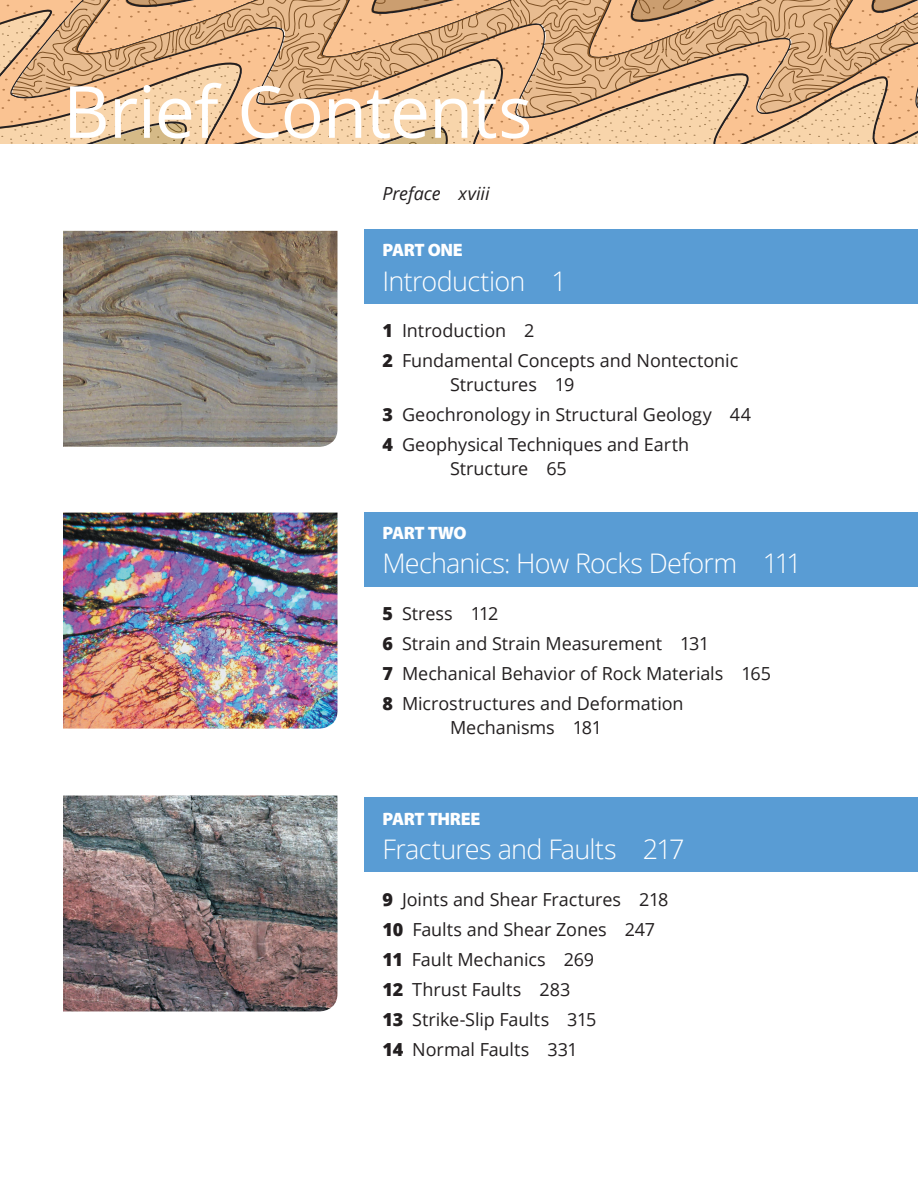
<style>
.page{position:relative;width:918px;height:1188px;background:#fff}
.page>*{position:absolute;margin:0;border:0;box-sizing:border-box;transform-origin:0 0}
.FMCT_BTOC{font:72px "Open Sans";letter-spacing:-.015em;color:#fff}
.CONT1_BTOC{font:300 27px "Open Sans";letter-spacing:-.03em;color:#fff}
.CONT2_BTOC{font:18px/24px "Open Sans";letter-spacing:-.005em;color:#231f20}
.CONT1_BTOC-2{font:900 18px "Myriad Pro";letter-spacing:-.02em;color:#fff}
.CONT2_FMBM{font:italic 18px "Open Sans";letter-spacing:-.005em;color:#231f20}
.s1{font-weight:800}
</style>
<div class="page">
<svg style="left:0;top:25px;width:918px;height:29px;background:#dbad80"></svg>
<svg style="left:0;top:54px;width:918px;height:90px;background:#e2b88d"></svg>
<div style="left:364px;top:230px;width:554px;height:74px;background:#599cd4"></div>
<div style="left:364px;top:513px;width:554px;height:74px;background:#599cd4"></div>
<div style="left:364px;top:797px;width:554px;height:74px;background:#599cd4"></div>
<img style="left:63px;top:513px;width:275px;height:216px">
<img style="left:63px;top:231px;width:275px;height:216px">
<img style="left:63px;top:795px;width:275px;height:216px">
<svg style="left:0;top:0;width:918px;height:25px;background:#daab7f"></svg>
<p class="FMCT_BTOC" style="left:63px;top:62px;width:471px">Brief Contents</p>
<p class="CONT2_FMBM" style="left:382px;top:181px;width:109px">Preface xviii</p>
<p class="CONT1_BTOC-2" style="left:382px;top:238px;width:82px">PART ONE</p>
<p class="CONT1_BTOC" style="left:382px;top:263px;width:186px">Introduction 1</p>
<p class="CONT2_BTOC" style="left:382px;top:318px;width:153px"><span class="s1">1</span> Introduction 2</p>
<p class="CONT2_BTOC" style="left:450px;top:348px;width:290px;text-indent:-68px"><span class="s1">2</span> Fundamental Concepts and Nontectonic<br>Structures 19</p>
<p class="CONT2_BTOC" style="left:382px;top:402px;width:370px"><span class="s1">3</span> Geochronology in Structural Geology 44</p>
<p class="CONT2_BTOC" style="left:450px;top:432px;width:241px;text-indent:-68px"><span class="s1">4</span> Geophysical Techniques and Earth<br>Structure 65</p>
<p class="CONT1_BTOC-2" style="left:382px;top:521px;width:86px">PART TWO</p>
<p class="CONT1_BTOC" style="left:382px;top:545px;width:421px">Mechanics: How Rocks Deform 111</p>
<p class="CONT2_BTOC" style="left:382px;top:601px;width:118px"><span class="s1">5</span> Stress 112</p>
<p class="CONT2_BTOC" style="left:382px;top:631px;width:328px"><span class="s1">6</span> Strain and Strain Measurement 131</p>
<p class="CONT2_BTOC" style="left:382px;top:661px;width:390px"><span class="s1">7</span> Mechanical Behavior of Rock Materials 165</p>
<p class="CONT2_BTOC" style="left:450px;top:691px;width:235px;text-indent:-68px"><span class="s1">8</span> Microstructures and Deformation<br>Mechanisms 181</p>
<p class="CONT1_BTOC-2" style="left:382px;top:807px;width:99px">PART THREE</p>
<p class="CONT1_BTOC" style="left:382px;top:831px;width:304px">Fractures and Faults 217</p>
<p class="CONT2_BTOC" style="left:382px;top:887px;width:288px"><span class="s1">9</span> Joints and Shear Fractures 218</p>
<p class="CONT2_BTOC" style="left:382px;top:917px;width:274px"><span class="s1">10</span> Faults and Shear Zones 247</p>
<p class="CONT2_BTOC" style="left:382px;top:947px;width:213px"><span class="s1">11</span> Fault Mechanics 269</p>
<p class="CONT2_BTOC" style="left:382px;top:977px;width:190px"><span class="s1">12</span> Thrust Faults 283</p>
<p class="CONT2_BTOC" style="left:382px;top:1007px;width:215px"><span class="s1">13</span> Strike-Slip Faults 315</p>
<p class="CONT2_BTOC" style="left:382px;top:1037px;width:197px"><span class="s1">14</span> Normal Faults 331</p>
</div>
